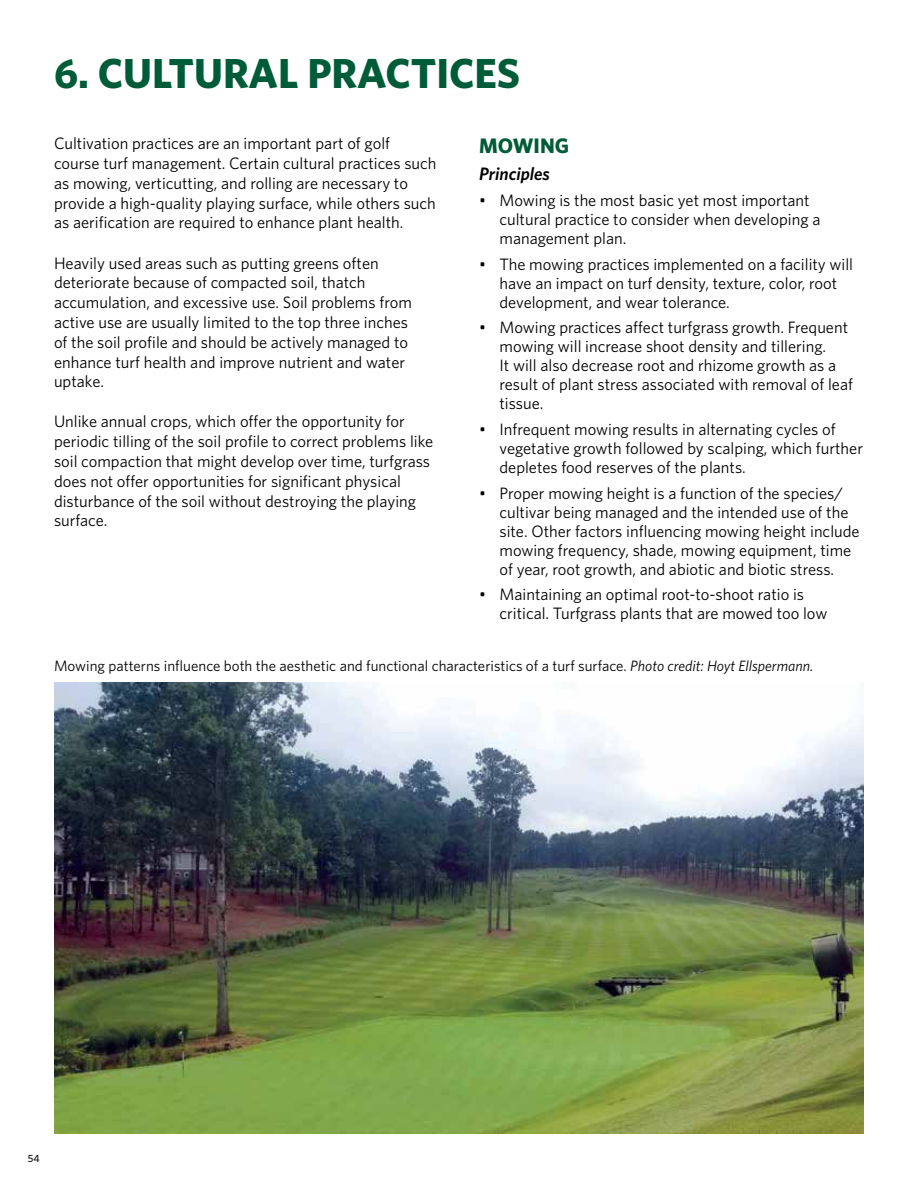
<style>
.page{position:relative;width:918px;height:1188px;background:#fff}
.page>*{position:absolute;margin:0;border:0;box-sizing:border-box;transform-origin:0 0}
.t1{font:700 42px "Whitney";color:#005c38}
.t2{font:700 21px "Whitney";color:#005c38}
.t3{font:italic 600 18px "Whitney";color:#000}
.t4{font:16.5px/19.8px "Whitney";color:#000}
.t5{font:15px "Whitney";color:#000}
.t6{font:500 10.5px "Whitney";color:#000}
.s1{font-style:italic}
</style>
<div class="page">
<img style="left:54px;top:683px;width:810px;height:451px">
<h1 class="t1" style="left:54px;top:45px;width:468px">6. CULTURAL PRACTICES</h1>
<p class="t4" style="left:54px;top:133px;width:384px">Cultivation practices are an important part of golf course turf management. Certain cultural practices such as mowing, verticutting, and rolling are necessary to provide a high-quality playing surface, while others such as aerification are required to enhance plant health.</p>
<p class="t4" style="left:54px;top:252px;width:359px">Heavily used areas such as putting greens often deteriorate because of compacted soil, thatch accumulation, and excessive use. Soil problems from active use are usually limited to the top three inches of the soil profile and should be actively managed to enhance turf health and improve nutrient and water uptake.</p>
<p class="t4" style="left:54px;top:411px;width:381px">Unlike annual crops, which offer the opportunity for periodic tilling of the soil profile to correct problems like soil compaction that might develop over time, turfgrass does not offer opportunities for significant physical disturbance of the soil without destroying the playing surface.</p>
<p class="t2" style="left:479px;top:132px;width:91px">MOWING</p>
<p class="t3" style="left:479px;top:162px;width:72px">Principles</p>
<p class="t4" style="left:499px;top:190px;width:322px;line-height:18.9px;text-indent:-20px">• Mowing is the most basic yet most important cultural practice to consider when developing a management plan.</p>
<p class="t4" style="left:499px;top:254px;width:355px;line-height:19px;text-indent:-20px">• The mowing practices implemented on a facility will have an impact on turf density, texture, color, root development, and wear tolerance.</p>
<p class="t4" style="left:499px;top:318px;width:355px;line-height:18.9px;text-indent:-20px">• Mowing practices affect turfgrass growth. Frequent mowing will increase shoot density and tillering.<br>It will also decrease root and rhizome growth as a result of plant stress associated with removal of leaf tissue.</p>
<p class="t4" style="left:499px;top:419px;width:365px;line-height:18.9px;text-indent:-20px">• Infrequent mowing results in alternating cycles of vegetative growth followed by scalping, which further depletes food reserves of the plants.</p>
<p class="t4" style="left:499px;top:483px;width:362px;line-height:19px;text-indent:-20px">• Proper mowing height is a function of the species/ cultivar being managed and the intended use of the site. Other factors influencing mowing height include mowing frequency, shade, mowing equipment, time of year, root growth, and abiotic and biotic stress.</p>
<p class="t4" style="left:499px;top:585px;width:329px;line-height:18.9px;text-indent:-20px">• Maintaining an optimal root-to-shoot ratio is critical. Turfgrass plants that are mowed too low</p>
<p class="t5" style="left:54px;top:656px;width:761px">Mowing patterns influence both the aesthetic and functional characteristics of a turf surface. <span class="s1">Photo credit: Hoyt Ellspermann.</span></p>
<p class="t6" style="left:28px;top:1151px;width:13px">54</p>
</div>
